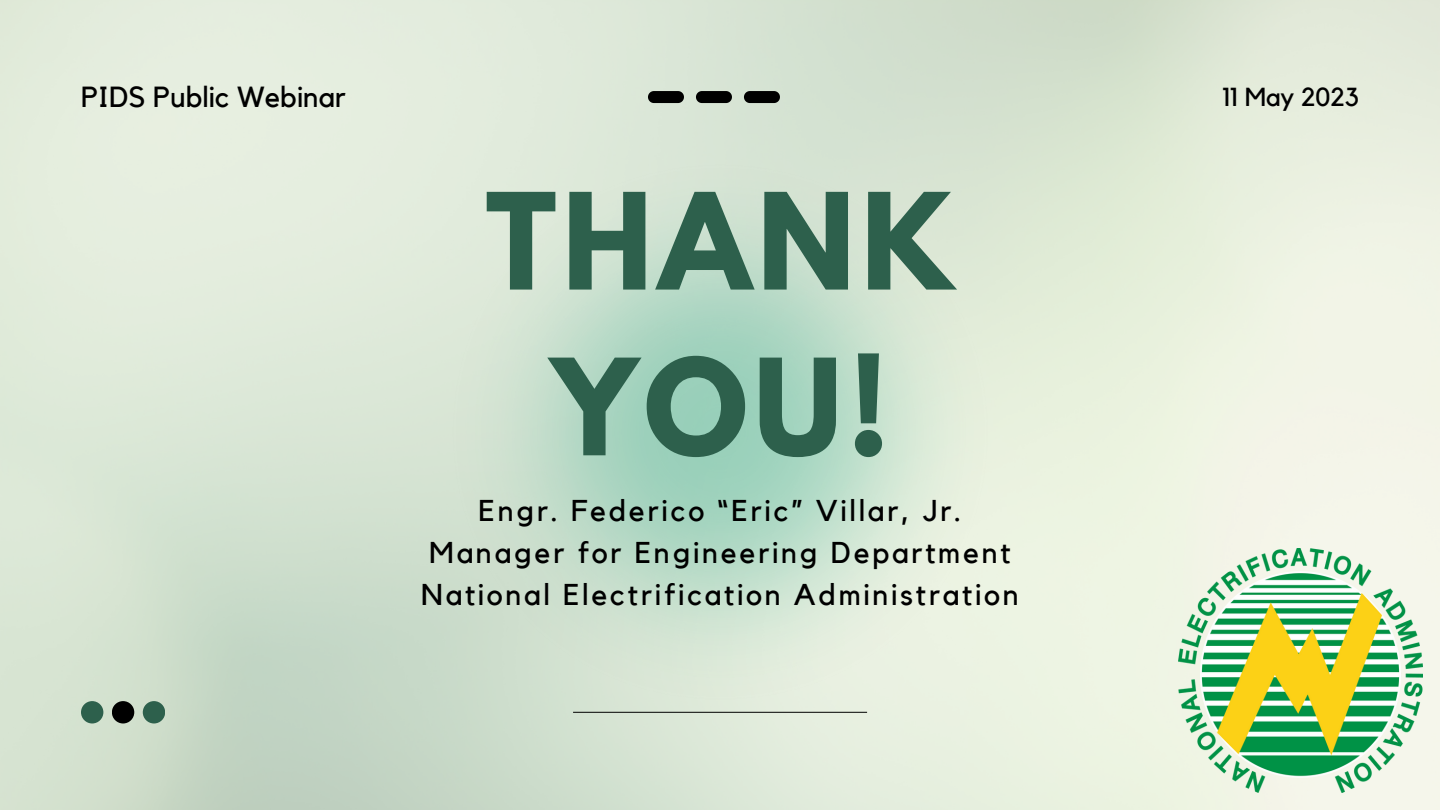
<style>
.page{position:relative;width:1440px;height:810px;background:#fff}
.page>*{position:absolute;margin:0;border:0;box-sizing:border-box;transform-origin:0 0}
.t1{font:700 118.5px "League Spartan";letter-spacing:.05em;color:#2d604c}
.t2{font:30px "Kollektif";letter-spacing:.09em;color:#000}
.t3{font:29px "Kollektif";color:#000}
.t4{font:26px "Kollektif";color:#000}
</style>
<div class="page">
<img style="left:0;top:0;width:1440px;height:810px">
<img style="left:442px;top:148px;width:555px;height:555px">
<hr style="left:573px;top:712px;width:294px;height:1px;background:#000">
<svg style="left:648px;top:91px;width:132px;height:12px;background:#343733"></svg>
<div style="left:81px;top:701px;width:22px;height:22px;background:#2d604c;border-radius:50%"></div>
<div style="left:112px;top:701px;width:22px;height:22px;background:#000;border-radius:50%"></div>
<div style="left:143px;top:701px;width:22px;height:22px;background:#2d604c;border-radius:50%"></div>
<img style="left:1178px;top:548px;width:244px;height:244px">
<p class="t3" style="left:81px;top:83px;width:266px">PIDS Public Webinar</p>
<p class="t1" style="left:486px;top:183px;width:470px">THANK</p>
<p class="t1" style="left:551px;top:349px;width:340px">YOU!</p>
<p class="t2" style="left:479px;top:497px;width:484px">Engr. Federico “Eric” Villar, Jr.</p>
<p class="t2" style="left:429px;top:539px;width:583px">Manager for Engineering Department</p>
<p class="t2" style="left:421px;top:581px;width:599px">National Electrification Administration</p>
<p class="t4" style="left:1222px;top:85px;width:138px">11 May 2023</p>
</div>
